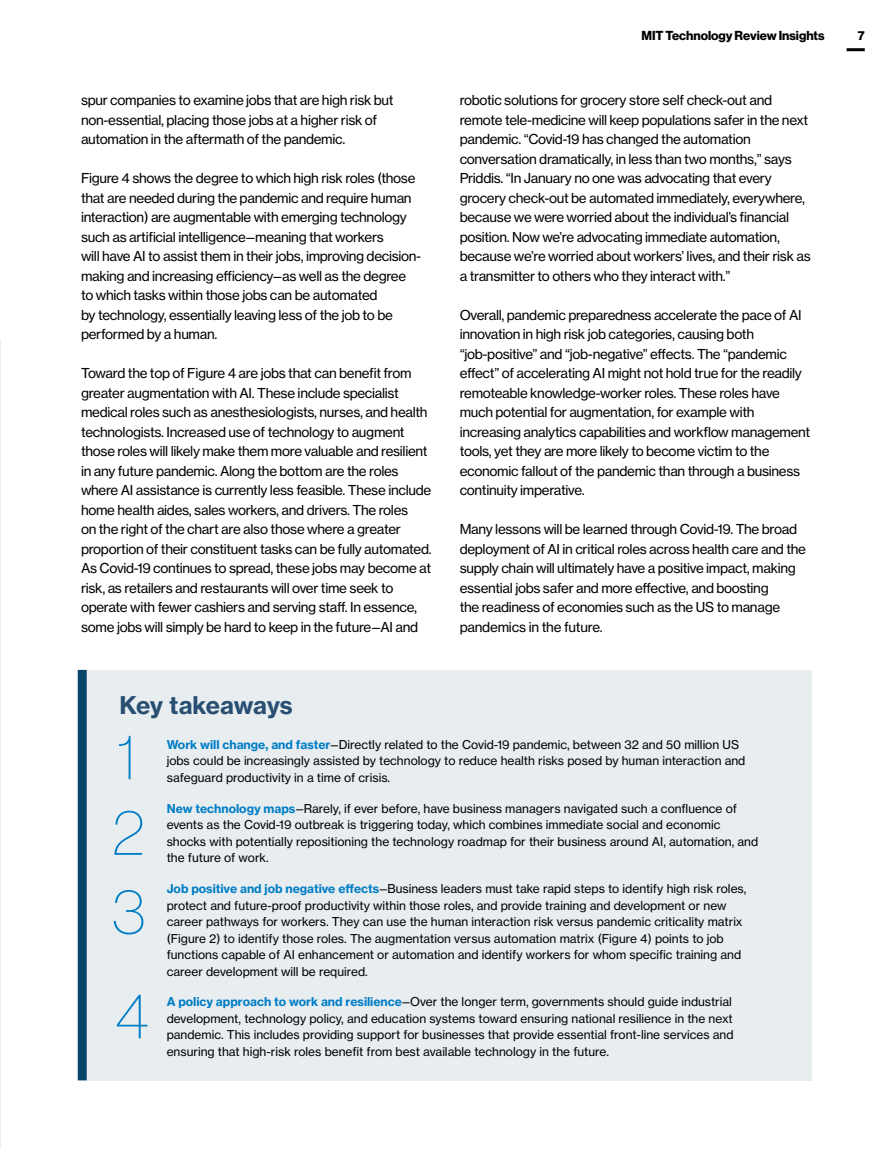
<style>
.page{position:relative;width:893px;height:1149px;background:#fff}
.page>*{position:absolute;margin:0;border:0;box-sizing:border-box;transform-origin:0 0}
.t1{font:63px/79.1px "N Haas Grotesk DS Std 25 Th";color:#007dc5}
.t2{font:24px "N Haas Grotesk TX Std 75 Bd";letter-spacing:-.01em;color:#284f72}
.t3{font:13.5px/19.5px "N Haas Grotesk TX Std 55 Rg";letter-spacing:-.025em;color:#000}
.t4{font:12.75px "N Haas Grotesk DS Std 75 Bd";color:#000}
.t5{font:12px/16.5px "N Haas Grotesk TX Std 55 Rg";color:#000}
.s1{font-family:"N Haas Grotesk TX Std 75 Bd";color:#007dc5}
</style>
<div class="page">
<hr style="left:0;top:340px;width:1px;height:808px;background:#e8edf0">
<hr style="left:847px;top:48px;width:18px;height:3px;background:#000">
<div style="left:81px;top:669px;width:731px;height:411px;background:#e8edf0"></div>
<div style="left:78px;top:669px;width:9px;height:410px;background:#064468"></div>
<p class="t3" style="left:81px;top:90px;width:314px">spur companies to examine jobs that are high risk but non-essential, placing those jobs at a higher risk of automation in the aftermath of the pandemic.</p>
<p class="t3" style="left:81px;top:168px;width:342px">Figure 4 shows the degree to which high risk roles (those that are needed during the pandemic and require human interaction) are augmentable with emerging technology such as artificial intelligence—meaning that workers<br>will have AI to assist them in their jobs, improving decision&shy;making and increasing efficiency—as well as the degree to which tasks within those jobs can be automated<br>by technology, essentially leaving less of the job to be performed by a human.</p>
<p class="t3" style="left:81px;top:363px;width:352px">Toward the top of Figure 4 are jobs that can benefit from greater augmentation with AI. These include specialist medical roles such as anesthesiologists, nurses, and health technologists. Increased use of technology to augment those roles will likely make them more valuable and resilient in any future pandemic. Along the bottom are the roles where AI assistance is currently less feasible. These include home health aides, sales workers, and drivers. The roles<br>on the right of the chart are also those where a greater proportion of their constituent tasks can be fully automated.<br>As Covid-19 continues to spread, these jobs may become at risk, as retailers and restaurants will over time seek to operate with fewer cashiers and serving staff. In essence, some jobs will simply be hard to keep in the future—AI and</p>
<h2 class="t2" style="left:120px;top:690px;width:175px">Key takeaways</h2>
<p class="t4" style="left:641px;top:28px;width:184px">MIT Technology Review Insights</p>
<p class="t4" style="left:858px;top:28px;width:8px">7</p>
<p class="t3" style="left:460px;top:90px;width:353px">robotic solutions for grocery store self check-out and remote tele-medicine will keep populations safer in the next pandemic. “Covid-19 has changed the automation conversation dramatically, in less than two months,” says Priddis. “In January no one was advocating that every grocery check-out be automated immediately, everywhere, because we were worried about the individual’s financial position. Now we’re advocating immediate automation, because we’re worried about workers’ lives, and their risk as a transmitter to others who they interact with.”</p>
<p class="t3" style="left:460px;top:305px;width:352px">Overall, pandemic preparedness accelerate the pace of AI innovation in high risk job categories, causing both “job-positive” and “job-negative” effects. The “pandemic effect” of accelerating AI might not hold true for the readily remoteable knowledge-worker roles. These roles have much potential for augmentation, for example with increasing analytics capabilities and workflow management tools, yet they are more likely to become victim to the economic fallout of the pandemic than through a business continuity imperative.</p>
<p class="t3" style="left:460px;top:519px;width:348px">Many lessons will be learned through Covid-19. The broad deployment of AI in critical roles across health care and the supply chain will ultimately have a positive impact, making essential jobs safer and more effective, and boosting<br>the readiness of economies such as the US to manage pandemics in the future.</p>
<h1 class="t1" style="left:117px;top:717px;width:20px">1</h1>
<h1 class="t1" style="left:112px;top:792px;width:35px">2<br>3</h1>
<h1 class="t1" style="left:115px;top:976px;width:35px">4</h1>
<p class="t5" style="left:167px;top:736px;width:580px"><span class="s1">Work will change, and faster</span>—Directly related to the Covid-19 pandemic, between 32 and 50 million US jobs could be increasingly assisted by technology to reduce health risks posed by human interaction and safeguard productivity in a time of crisis.</p>
<p class="t5" style="left:167px;top:799px;width:593px"><span class="s1">New technology maps</span>—Rarely, if ever before, have business managers navigated such a confluence of events as the Covid-19 outbreak is triggering today, which combines immediate social and economic shocks with potentially repositioning the technology roadmap for their business around AI, automation, and the future of work.</p>
<p class="t5" style="left:167px;top:880px;width:581px"><span class="s1">Job positive and job negative effects</span>—Business leaders must take rapid steps to identify high risk roles, protect and future-proof productivity within those roles, and provide training and development or new career pathways for workers. They can use the human interaction risk versus pandemic criticality matrix (Figure 2) to identify those roles. The augmentation versus automation matrix (Figure 4) points to job functions capable of AI enhancement or automation and identify workers for whom specific training and career development will be required.</p>
<p class="t5" style="left:167px;top:993px;width:568px"><span class="s1">A policy approach to work and resilience</span>—Over the longer term, governments should guide industrial development, technology policy, and education systems toward ensuring national resilience in the next pandemic. This includes providing support for businesses that provide essential front-line services and ensuring that high-risk roles benefit from best available technology in the future.</p>
</div>
